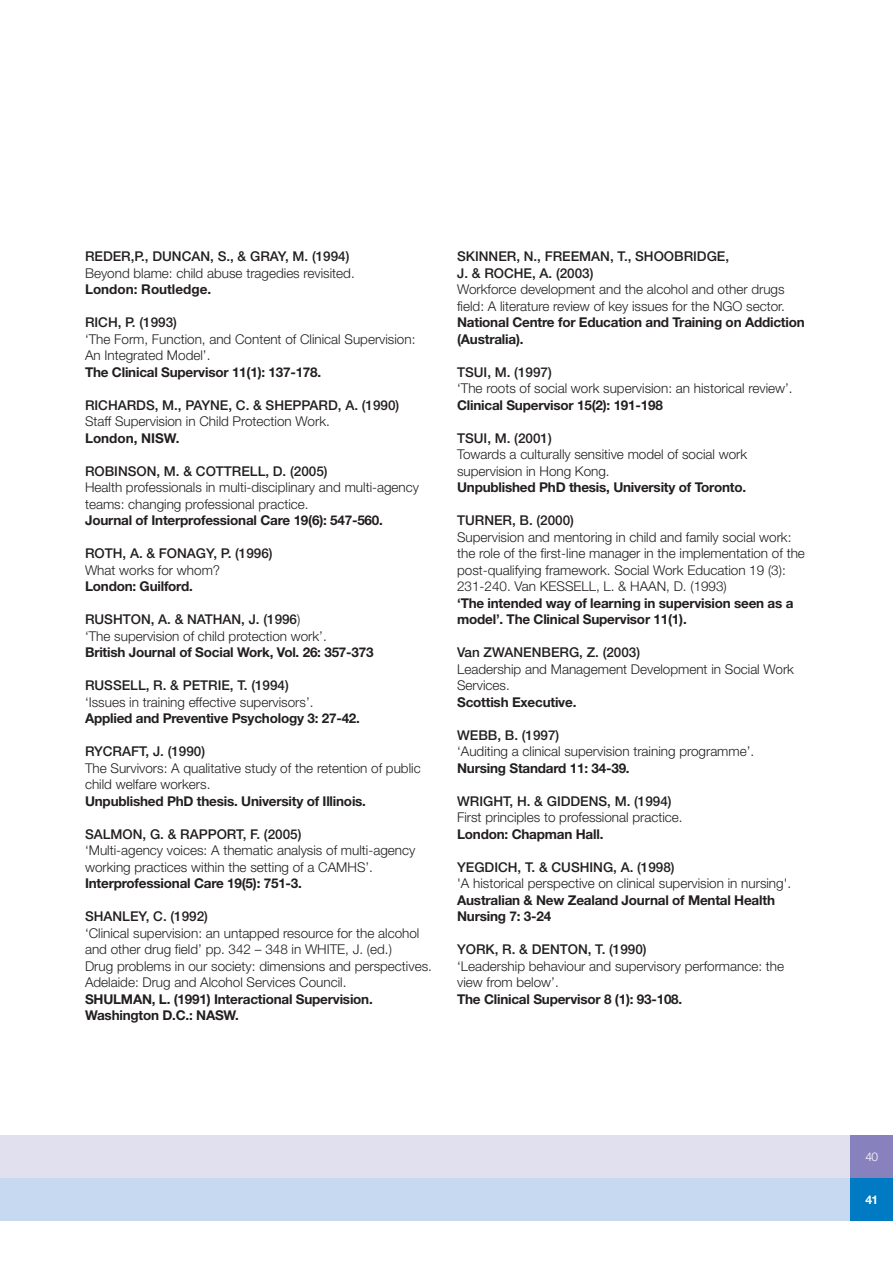
<style>
.page{position:relative;width:893px;height:1263px;background:#fff}
.page>*{position:absolute;margin:0;border:0;box-sizing:border-box;transform-origin:0 0}
.t1{font:300 13.5px/16.5px "Helvetica Neue";color:#231f20}
.t2{font:700 13.5px/16.5px "Helvetica Neue";letter-spacing:-.015em;color:#231f20}
.t3{font:500 13.5px/16.5px "Helvetica Neue";color:#231f20}
.t4{font:700 12px "Helvetica Neue";color:#fff}
.t5{font:300 12px "Helvetica Neue";color:#fff}
.s1{font-weight:500}
</style>
<div class="page">
<div style="left:0;top:1136px;width:893px;height:57px;background:#e1e0ef"></div>
<div style="left:0;top:1178px;width:893px;height:43px;background:#c6d9f0"></div>
<div style="left:850px;top:1136px;width:43px;height:53px;background:#8781bd"></div>
<div style="left:850px;top:1178px;width:43px;height:43px;background:#007bc3"></div>
<p class="t3" style="left:85px;top:249px;width:266px">REDER,P., DUNCAN, S., &amp; GRAY, M. (1994)</p>
<p class="t1" style="left:85px;top:266px;width:271px">Beyond blame: child abuse tragedies revisited.</p>
<p class="t2" style="left:85px;top:282px;width:128px">London: Routledge.</p>
<p class="t3" style="left:85px;top:315px;width:93px">RICH, P. (1993)</p>
<p class="t1" style="left:85px;top:332px;width:332px">‘The Form, Function, and Content of Clinical Supervision:<br>An Integrated Model’.</p>
<p class="t2" style="left:85px;top:365px;width:238px">The Clinical Supervisor 11(1): 137-178.</p>
<p class="t3" style="left:85px;top:398px;width:316px">RICHARDS, M., PAYNE, C. &amp; SHEPPARD, A. (1990)</p>
<p class="t1" style="left:85px;top:414px;width:246px">Staff Supervision in Child Protection Work.</p>
<p class="t2" style="left:85px;top:431px;width:96px">London, NISW.</p>
<p class="t3" style="left:85px;top:464px;width:244px">ROBINSON, M. &amp; COTTRELL, D. (2005)</p>
<p class="t1" style="left:85px;top:480px;width:336px">Health professionals in multi-disciplinary and multi-agency teams: changing professional practice.</p>
<p class="t2" style="left:85px;top:513px;width:299px">Journal of Interprofessional Care 19(6): 547-560.</p>
<p class="t3" style="left:85px;top:546px;width:189px">ROTH, A. &amp; FONAGY, P. (1996)</p>
<p class="t1" style="left:85px;top:563px;width:137px">What works for whom?</p>
<p class="t2" style="left:85px;top:579px;width:109px">London: Guilford.</p>
<p class="t1" style="left:85px;top:612px;width:243px"><span class="s1">RUSHTON, A. &amp; NATHAN, J. (1996</span>) ‘The supervision of child protection work’.</p>
<p class="t2" style="left:85px;top:645px;width:290px">British Journal of Social Work, Vol. 26: 357-373</p>
<p class="t3" style="left:85px;top:678px;width:205px">RUSSELL, R. &amp; PETRIE, T. (1994)</p>
<p class="t1" style="left:85px;top:695px;width:230px">‘Issues in training effective supervisors’.</p>
<p class="t2" style="left:85px;top:711px;width:276px">Applied and Preventive Psychology 3: 27-42.</p>
<p class="t3" style="left:85px;top:744px;width:122px">RYCRAFT, J. (1990)</p>
<p class="t1" style="left:85px;top:761px;width:337px">The Survivors: A qualitative study of the retention of public child welfare workers.</p>
<p class="t2" style="left:85px;top:794px;width:283px">Unpublished PhD thesis. University of Illinois.</p>
<p class="t3" style="left:85px;top:827px;width:218px">SALMON, G. &amp; RAPPORT, F. (2005)</p>
<p class="t1" style="left:85px;top:843px;width:332px">‘Multi-agency voices: A thematic analysis of multi-agency working practices within the setting of a CAMHS’.</p>
<p class="t2" style="left:85px;top:876px;width:218px">Interprofessional Care 19(5): 751-3.</p>
<p class="t3" style="left:85px;top:909px;width:124px">SHANLEY, C. (1992)</p>
<p class="t1" style="left:85px;top:926px;width:348px">‘Clinical supervision: an untapped resource for the alcohol and other drug field’ pp. 342 – 348 in WHITE, J. (ed.)<br>Drug problems in our society: dimensions and perspectives.<br>Adelaide: Drug and Alcohol Services Council.</p>
<p class="t2" style="left:85px;top:992px;width:289px">SHULMAN, L. (1991) Interactional Supervision.<br>Washington D.C.: NASW.</p>
<p class="t3" style="left:457px;top:249px;width:274px">SKINNER, N., FREEMAN, T., SHOOBRIDGE,<br>J. &amp; ROCHE, A. (2003)</p>
<p class="t1" style="left:457px;top:282px;width:329px">Workforce development and the alcohol and other drugs field: A literature review of key issues for the NGO sector.</p>
<p class="t2" style="left:457px;top:315px;width:349px">National Centre for Education and Training on Addiction (Australia).</p>
<p class="t3" style="left:457px;top:365px;width:96px">TSUI, M. (1997)</p>
<p class="t1" style="left:457px;top:381px;width:337px">‘The roots of social work supervision: an historical review’.</p>
<p class="t2" style="left:457px;top:398px;width:207px">Clinical Supervisor 15(2): 191-198</p>
<p class="t3" style="left:457px;top:431px;width:96px">TSUI, M. (2001)</p>
<p class="t1" style="left:457px;top:447px;width:292px">Towards a culturally sensitive model of social work supervision in Hong Kong.</p>
<p class="t2" style="left:457px;top:480px;width:291px">Unpublished PhD thesis, University of Toronto.</p>
<p class="t3" style="left:457px;top:513px;width:118px">TURNER, B. (2000)</p>
<p class="t1" style="left:457px;top:530px;width:349px">Supervision and mentoring in child and family social work: the role of the first-line manager in the implementation of the post-qualifying framework. Social Work Education 19 (3):<br>231-240. Van KESSELL, L. &amp; HAAN, D. (1993)</p>
<p class="t2" style="left:457px;top:596px;width:338px">‘The intended way of learning in supervision seen as a model’. The Clinical Supervisor 11(1).</p>
<p class="t3" style="left:457px;top:645px;width:185px">Van ZWANENBERG, Z. (2003)</p>
<p class="t1" style="left:457px;top:662px;width:338px">Leadership and Management Development in Social Work<br>Services.</p>
<p class="t2" style="left:457px;top:695px;width:121px">Scottish Executive.</p>
<p class="t3" style="left:457px;top:728px;width:104px">WEBB, B. (1997)</p>
<p class="t1" style="left:457px;top:744px;width:299px">‘Auditing a clinical supervision training programme’.</p>
<p class="t2" style="left:457px;top:761px;width:174px">Nursing Standard 11: 34-39.</p>
<p class="t3" style="left:457px;top:794px;width:216px">WRIGHT, H. &amp; GIDDENS, M. (1994)</p>
<p class="t1" style="left:457px;top:810px;width:227px">First principles to professional practice.</p>
<p class="t2" style="left:457px;top:827px;width:148px">London: Chapman Hall.</p>
<p class="t3" style="left:457px;top:860px;width:219px">YEGDICH, T. &amp; CUSHING, A. (1998)</p>
<p class="t1" style="left:457px;top:876px;width:336px">'A historical perspective on clinical supervision in nursing'.</p>
<p class="t2" style="left:457px;top:893px;width:319px">Australian &amp; New Zealand Journal of Mental Health<br>Nursing 7: 3-24</p>
<p class="t3" style="left:457px;top:942px;width:191px">YORK, R. &amp; DENTON, T. (1990)</p>
<p class="t1" style="left:457px;top:959px;width:328px">‘Leadership behaviour and supervisory performance: the view from below’.</p>
<p class="t2" style="left:457px;top:992px;width:227px">The Clinical Supervisor 8 (1): 93-108.</p>
<p class="t5" style="left:865px;top:1152px;width:14px">40</p>
<p class="t4" style="left:865px;top:1195px;width:14px">41</p>
</div>
